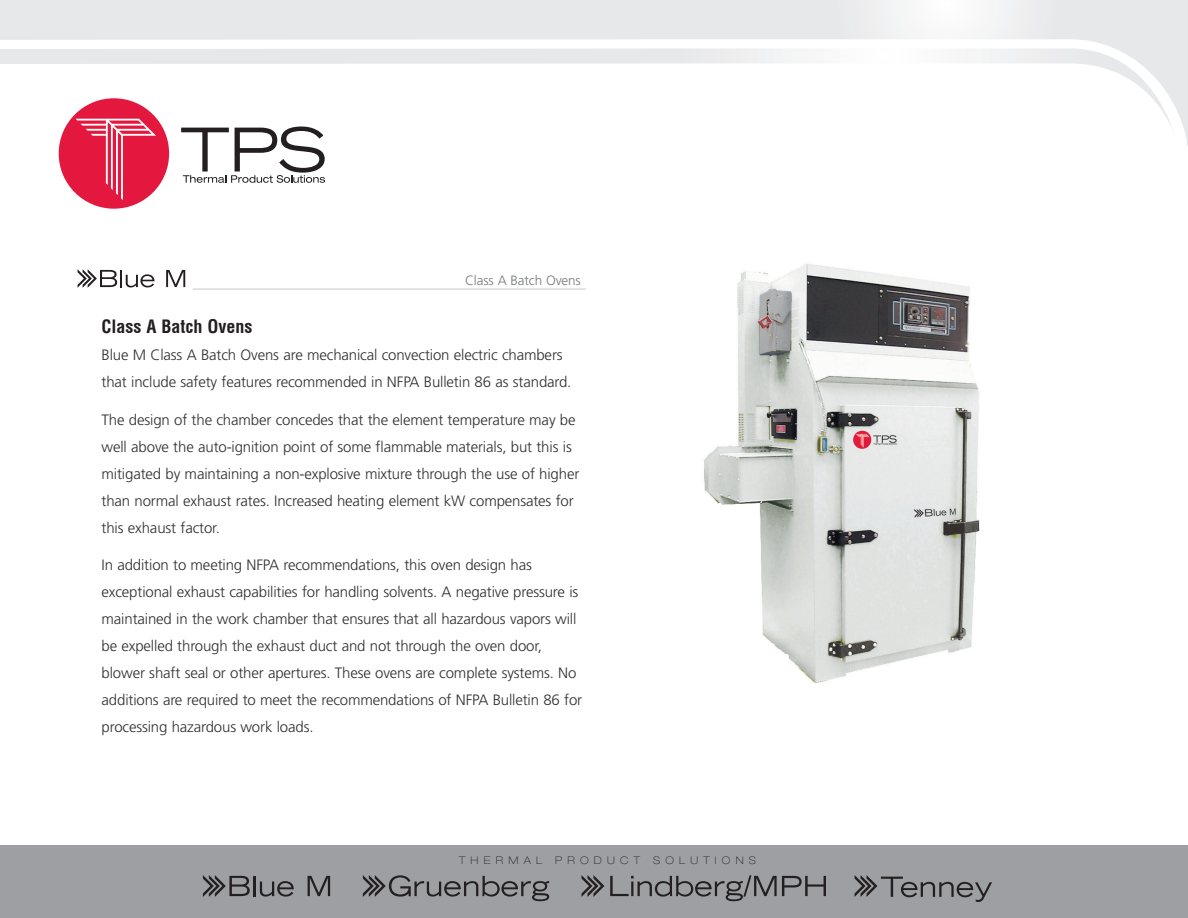
<style>
.page{position:relative;width:1188px;height:918px;background:#fff}
.page>*{position:absolute;margin:0;border:0;box-sizing:border-box;transform-origin:0 0}
.t1{font:700 condensed 18px "Helvetica";color:#231f20}
.t2{font:300 15px/27px "Frutiger";letter-spacing:-.01em;color:#312f30}
.t3{font:300 13.5px "Frutiger";letter-spacing:-.01em;color:#76787b}
.t4{font:100 expanded 10.5px "Helvetica Neue";letter-spacing:.5em;color:#231f20}
</style>
<div class="page">
<div style="left:0;top:846px;width:1188px;height:72px;background:#9d9fa2"></div>
<hr style="left:254px;top:876px;width:2px;height:20px;background:#231f20">
<svg style="left:260px;top:881px;width:34px;height:16px"></svg>
<svg style="left:308px;top:876px;width:22px;height:20px"></svg>
<svg style="left:203px;top:875px;width:47px;height:22px"></svg>
<svg style="left:363px;top:875px;width:186px;height:26px"></svg>
<svg style="left:610px;top:875px;width:216px;height:26px"></svg>
<svg style="left:581px;top:875px;width:23px;height:22px"></svg>
<svg style="left:855px;top:875px;width:137px;height:27px"></svg>
<hr style="left:193px;top:289px;width:393px;height:1px;background:#c7c8ca">
<img style="left:704px;top:263px;width:276px;height:420px">
<svg style="left:0;top:0;width:1187px;height:146px"></svg>
<svg style="left:0;top:48px;width:1174px;height:87px"></svg>
<hr style="left:1187px;top:0;width:1px;height:146px;background:#e6e7e9">
<div style="left:59px;top:98px;width:110px;height:111px;background:#e4183e;border-radius:50%"></div>
<svg style="left:76px;top:119px;width:80px;height:81px"></svg>
<svg style="left:181px;top:127px;width:144px;height:56px"></svg>
<svg style="left:166px;top:270px;width:19px;height:17px"></svg>
<svg style="left:78px;top:269px;width:77px;height:19px"></svg>
<p class="t3" style="left:465px;top:273px;width:117px">Class A Batch Ovens</p>
<p class="t1" style="left:102px;top:315px;width:152px">Class A Batch Ovens</p>
<p class="t2" style="left:102px;top:342px;width:471px">Blue M Class A Batch Ovens are mechanical convection electric chambers that include safety features recommended in NFPA Bulletin 86 as standard.</p>
<p class="t2" style="left:102px;top:406px;width:479px">The design of the chamber concedes that the element temperature may be well above the auto-ignition point of some flammable materials, but this is mitigated by maintaining a non-explosive mixture through the use of higher than normal exhaust rates. Increased heating element kW compensates for this exhaust factor.</p>
<p class="t2" style="left:102px;top:552px;width:482px">In addition to meeting NFPA recommendations, this oven design has exceptional exhaust capabilities for handling solvents. A negative pressure is maintained in the work chamber that ensures that all hazardous vapors will be expelled through the exhaust duct and not through the oven door, blower shaft seal or other apertures. These ovens are complete systems. No additions are required to meet the recommendations of NFPA Bulletin 86 for processing hazardous work loads.</p>
<p class="t4" style="left:459px;top:854px;width:298px">THERMAL PRODUCT SOLUTIONS</p>
</div>
